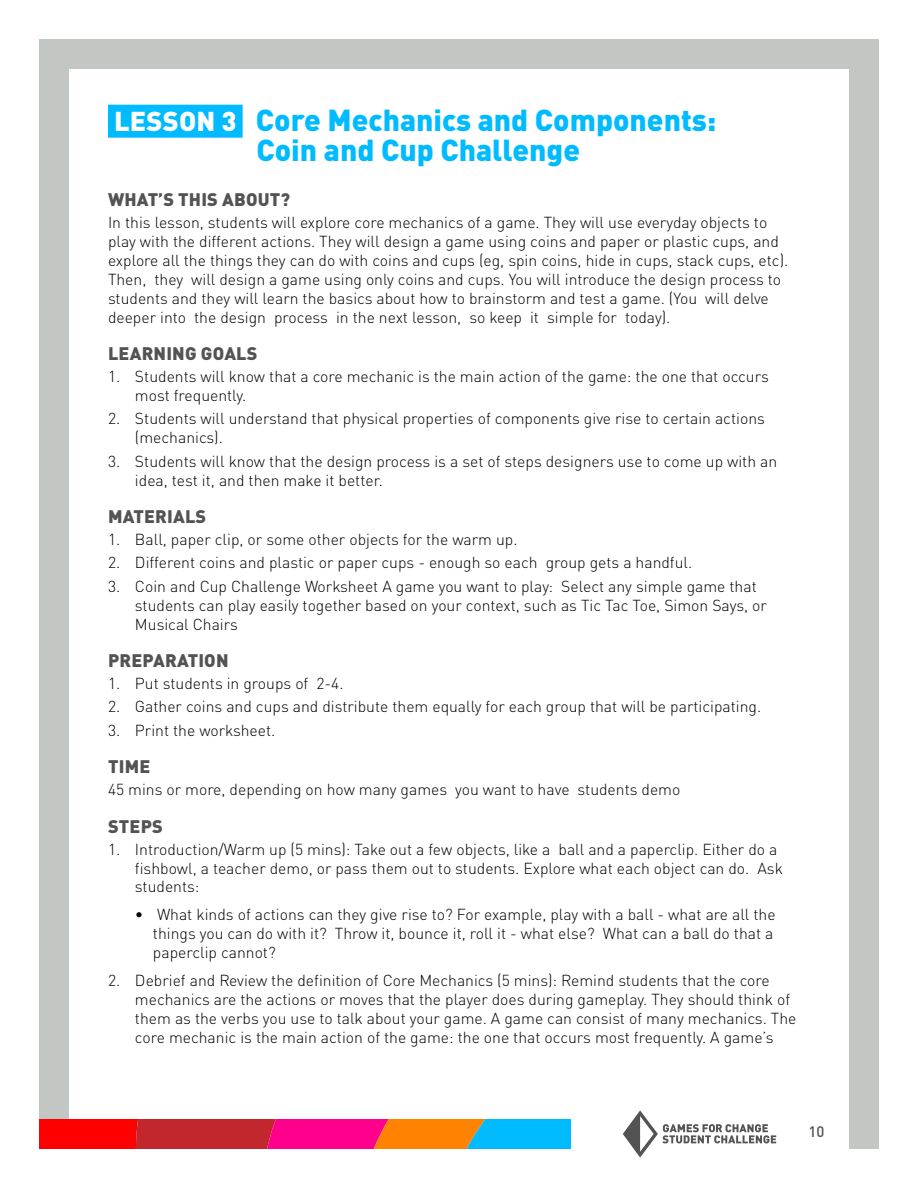
<style>
.page{position:relative;width:918px;height:1188px;background:#fff}
.page>*{position:absolute;margin:0;border:0;box-sizing:border-box;transform-origin:0 0}
.t1{font:900 30px/30px "DIN Pro";color:#0bf;text-align:center}
.t2{font:900 18px "DIN Pro";letter-spacing:.01em;color:#535353}
.t3{font:300 15.75px/18.9px "DIN Pro";color:#000}
.t4{font:500 15px "DIN Pro";color:#535353}
.s1{font-size:27px;color:#fff}
</style>
<div class="page">
<div style="left:39px;top:39px;width:840px;height:1110px;border:30px solid #c3c7c4"></div>
<div style="left:570px;top:1118px;width:279px;height:32px;background:#fff"></div>
<svg style="left:39px;top:1119px;width:531px;height:30px;background:#c24255"></svg>
<svg style="left:623px;top:1110px;width:153px;height:48px"></svg>
<div style="left:108px;top:105px;width:135px;height:33px;background:#0bf"></div>
<h1 class="t1" style="left:114px;top:101px;width:604px"><span class="s1">LESSON 3</span> Core Mechanics and Components:<br>Coin and Cup Challenge</h1>
<p class="t2" style="left:108px;top:184px;width:183px">WHAT’S THIS ABOUT?</p>
<p class="t3" style="left:108px;top:212px;width:682px">In this lesson, students will explore core mechanics of a game. They will use everyday objects to play with the different actions. They will design a game using coins and paper or plastic cups, and explore all the things they can do with coins and cups (eg, spin coins, hide in cups, stack cups, etc).<br>Then, they will design a game using only coins and cups. You will introduce the design process to students and they will learn the basics about how to brainstorm and test a game. (You will delve deeper into the design process in the next lesson, so keep it simple for today).</p>
<p class="t2" style="left:108px;top:338px;width:151px">LEARNING GOALS</p>
<p class="t3" style="left:135px;top:366px;width:635px;text-indent:-27px">1. Students will know that a core mechanic is the main action of the game: the one that occurs most frequently.</p>
<p class="t3" style="left:135px;top:408px;width:631px;text-indent:-27px">2. Students will understand that physical properties of components give rise to certain actions (mechanics).</p>
<p class="t3" style="left:135px;top:450px;width:644px;text-indent:-27px">3. Students will know that the design process is a set of steps designers use to come up with an idea, test it, and then make it better.</p>
<p class="t2" style="left:108px;top:501px;width:100px">MATERIALS</p>
<p class="t3" style="left:108px;top:529px;width:411px">1. Ball, paper clip, or some other objects for the warm up.</p>
<p class="t3" style="left:108px;top:552px;width:586px">2. Different coins and plastic or paper cups - enough so each group gets a handful.</p>
<p class="t3" style="left:135px;top:575px;width:634px;text-indent:-27px">3. Coin and Cup Challenge Worksheet A game you want to play: Select any simple game that students can play easily together based on your context, such as Tic Tac Toe, Simon Says, or<br>Musical Chairs</p>
<p class="t2" style="left:108px;top:645px;width:122px">PREPARATION</p>
<p class="t3" style="left:108px;top:673px;width:237px">1. Put students in groups of 2-4.</p>
<p class="t3" style="left:108px;top:696px;width:655px">2. Gather coins and cups and distribute them equally for each group that will be participating.</p>
<p class="t3" style="left:108px;top:719px;width:169px">3. Print the worksheet.</p>
<p class="t2" style="left:108px;top:751px;width:44px">TIME</p>
<p class="t3" style="left:108px;top:779px;width:574px">45 mins or more, depending on how many games you want to have students demo</p>
<p class="t2" style="left:108px;top:811px;width:56px">STEPS</p>
<p class="t3" style="left:135px;top:838px;width:650px;text-indent:-27px">1. Introduction/Warm up (5 mins): Take out a few objects, like a ball and a paperclip. Either do a fishbowl, a teacher demo, or pass them out to students. Explore what each object can do. Ask students:</p>
<p class="t3" style="left:153px;top:904px;width:624px;text-indent:-18px">• What kinds of actions can they give rise to? For example, play with a ball - what are all the things you can do with it? Throw it, bounce it, roll it - what else? What can a ball do that a paperclip cannot?</p>
<p class="t3" style="left:135px;top:970px;width:663px;text-indent:-27px">2. Debrief and Review the definition of Core Mechanics (5 mins): Remind students that the core mechanics are the actions or moves that the player does during gameplay. They should think of them as the verbs you use to talk about your game. A game can consist of many mechanics. The core mechanic is the main action of the game: the one that occurs most frequently. A game’s</p>
<p class="t4" style="left:808px;top:1119px;width:17px">10</p>
</div>
